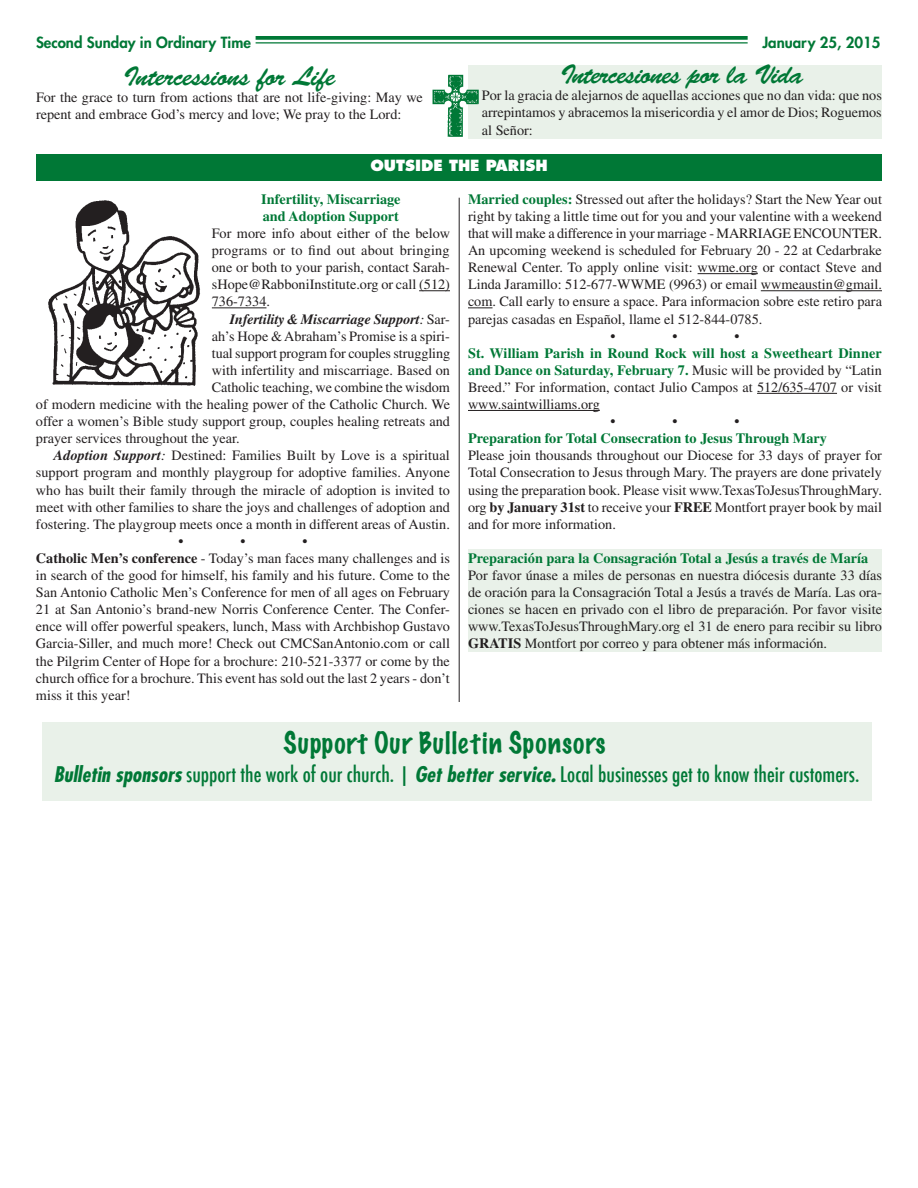
<style>
.page{position:relative;width:918px;height:1188px;background:#fff}
.page>*{position:absolute;margin:0;border:0;box-sizing:border-box;transform-origin:0 0}
.t1{font:27px "Brush Script Std";letter-spacing:-.03em;color:#007836}
.t2{font:100 27px "Marker Felt";letter-spacing:.04em;color:#007836}
.t3{font:500 condensed 21px "Futura";color:#007836}
.t4{font:800 15px "Futura Std";color:#007836}
.t5{font:800 15px "Futura Std";color:#fff}
.t6{font:14.25px/17.1px "Times LT Std";color:#231f20;text-align:justify}
.t7{font:700 14.25px/17.1px "Times LT Std";color:#007836}
.t8{font:italic 700 14.25px "Times LT Std";letter-spacing:-.005em;color:#231f20}
.t9{font:700 14.25px "Times LT Std";color:#231f20}
.s1{font-weight:400}
.s2{font-weight:400;font-style:normal}
.s3{font-weight:700;font-style:italic}
.s4{font-style:italic}
.s5{font-weight:700}
.s6{font-weight:700;color:#007836}
.s7{font-family:"Futura Std";font-weight:700;font-style:italic}
</style>
<div class="page">
<div style="left:468px;top:550px;width:414px;height:102px;background:#e9f1e9"></div>
<div style="left:468px;top:65px;width:414px;height:74px;background:#e9f1e9"></div>
<img style="left:432px;top:74px;width:47px;height:63px">
<svg style="left:256px;top:36px;width:492px;height:4px;background:#0f8042"></svg>
<hr style="left:256px;top:42px;width:492px;height:2px;background:#007836">
<div style="left:36px;top:154px;width:846px;height:28px;background:#007836"></div>
<div style="left:42px;top:722px;width:829px;height:79px;background:#e9f1e9"></div>
<img style="left:48px;top:200px;width:164px;height:186px">
<hr style="left:459px;top:198px;width:1px;height:504px;background:#231f20">
<hr style="left:419px;top:290px;width:31px;height:1px;background:#231f20">
<hr style="left:212px;top:308px;width:54px;height:1px;background:#231f20">
<hr style="left:698px;top:273px;width:60px;height:1px;background:#231f20">
<hr style="left:761px;top:290px;width:121px;height:1px;background:#231f20">
<svg style="left:468px;top:308px;width:25px;height:1px"></svg>
<hr style="left:757px;top:393px;width:80px;height:1px;background:#231f20">
<hr style="left:468px;top:410px;width:132px;height:1px;background:#231f20">
<p class="t4" style="left:36px;top:33px;width:216px">Second Sunday in Ordinary Time</p>
<p class="t4" style="left:762px;top:33px;width:120px">January 25, 2015</p>
<h1 class="t1" style="left:124px;top:61px;width:213px">Intercessions for Life</h1>
<p class="t6" style="left:36px;top:88px;width:388px">For the grace to turn from actions that are not life-giving: May we repent and embrace God’s mercy and love; We pray to the Lord:</p>
<h1 class="t1" style="left:560px;top:59px;width:245px">Intercesiones por la Vida</h1>
<p class="t6" style="left:482px;top:87px;width:402px">Por la gracia de alejarnos de aquellas acciones que no dan vida: que nos arrepintamos y abracemos la misericordia y el amor de Dios; Roguemos al Señor:</p>
<p class="t5" style="left:370px;top:156px;width:179px">OUTSIDE THE PARISH</p>
<p class="t7" style="left:261px;top:190px;width:141px">Infertility, Miscarriage and Adoption Support</p>
<p class="t6" style="left:212px;top:225px;width:240px">For more info about either of the below programs or to find out about bringing one or both to your parish, contact Sarah&shy;sHope@RabboniInstitute.org or call (512)<br>736-7334.</p>
<p class="t8" style="left:230px;top:310px;width:222px">Infertility &amp; Miscarriage Support<span class="s1">:</span> <span class="s2">Sar-</span></p>
<p class="t6" style="left:212px;top:327px;width:240px">ah’s Hope &amp; Abraham’s Promise is a spiri-</p>
<p class="t6" style="left:212px;top:344px;width:240px">tual support program for couples struggling</p>
<p class="t6" style="left:212px;top:361px;width:240px">with infertility and miscarriage. Based on</p>
<p class="t6" style="left:212px;top:379px;width:240px">Catholic teaching, we combine the wisdom</p>
<p class="t6" style="left:36px;top:396px;width:416px">of modern medicine with the healing power of the Catholic Church. We</p>
<p class="t6" style="left:36px;top:413px;width:416px">offer a women’s Bible study support group, couples healing retreats and</p>
<p class="t6" style="left:36px;top:430px;width:205px">prayer services throughout the year.</p>
<p class="t6" style="left:54px;top:447px;width:397px"><span class="s3">Adoption Support</span><span class="s4">:</span> Destined: Families Built by Love is a spiritual</p>
<p class="t6" style="left:36px;top:464px;width:416px">support program and monthly playgroup for adoptive families. Anyone</p>
<p class="t6" style="left:36px;top:481px;width:415px">who has built their family through the miracle of adoption is invited to</p>
<p class="t6" style="left:36px;top:498px;width:416px">meet with other families to share the joys and challenges of adoption and</p>
<p class="t6" style="left:36px;top:515px;width:415px">fostering. The playgroup meets once a month in different areas of Austin.</p>
<p class="t9" style="left:179px;top:533px;width:6px">•</p>
<p class="t9" style="left:240px;top:533px;width:6px">•</p>
<p class="t6" style="left:36px;top:532px;width:416px;text-align:left;text-indent:266px"><span class="s5">•<br>Catholic Men’s conference</span> - Today’s man faces many challenges and is in search of the good for himself, his family and his future. Come to the San Antonio Catholic Men’s Conference for men of all ages on February 21 at San Antonio’s brand-new Norris Conference Center. The Confer&shy;ence will offer powerful speakers, lunch, Mass with Archbishop Gustavo Garcia-Siller, and much more! Check out CMCSanAntonio.com or call the Pilgrim Center of Hope for a brochure: 210-521-3377 or come by the church office for a brochure. This event has sold out the last 2 years - don’t miss it this year!</p>
<p class="t6" style="left:468px;top:190px;width:416px"><span class="s6">Married couples:</span> Stressed out after the holidays? Start the New Year out right by taking a little time out for you and your valentine with a weekend that will make a difference in your marriage - MARRIAGE ENCOUNTER.<br>An upcoming weekend is scheduled for February 20 - 22 at Cedarbrake Renewal Center. To apply online visit: wwme.org or contact Steve and Linda Jaramillo: 512-677-WWME (9963) or email wwmeaustin@gmail. com. Call early to ensure a space. Para informacion sobre este retiro para parejas casadas en Español, llame el 512-844-0785.</p>
<p class="t9" style="left:611px;top:327px;width:6px">•</p>
<p class="t9" style="left:673px;top:327px;width:6px">•</p>
<p class="t9" style="left:734px;top:327px;width:6px">•</p>
<p class="t6" style="left:468px;top:344px;width:416px"><span class="s6">St. William Parish in Round Rock will host a Sweetheart Dinner and Dance on Saturday, February 7.</span> Music will be provided by “Latin Breed.” For information, contact Julio Campos at 512/635-4707 or visit www.saintwilliams.org</p>
<p class="t9" style="left:611px;top:413px;width:6px">•</p>
<p class="t9" style="left:673px;top:413px;width:6px">•</p>
<p class="t9" style="left:734px;top:413px;width:6px">•</p>
<p class="t7" style="left:468px;top:430px;width:360px">Preparation for Total Consecration to Jesus Through Mary</p>
<p class="t6" style="left:468px;top:447px;width:416px">Please join thousands throughout our Diocese for 33 days of prayer for Total Consecration to Jesus through Mary. The prayers are done privately using the preparation book. Please visit www.TexasToJesusThroughMary. org <span class="s5">by January 31st</span> to receive your <span class="s5">FREE</span> Montfort prayer book by mail and for more information.</p>
<p class="t7" style="left:468px;top:549px;width:402px">Preparación para la Consagración Total a Jesús a través de María</p>
<p class="t6" style="left:468px;top:567px;width:416px">Por favor únase a miles de personas en nuestra diócesis durante 33 días de oración para la Consagración Total a Jesús a través de María. Las ora&shy;ciones se hacen en privado con el libro de preparación. Por favor visite www.TexasToJesusThroughMary.org el 31 de enero para recibir su libro <span class="s5">GRATIS</span> Montfort por correo y para obtener más información.</p>
<h1 class="t2" style="left:284px;top:729px;width:324px">Support Our Bulletin Sponsors</h1>
<h2 class="t3" style="left:54px;top:761px;width:807px"><span class="s7">Bulletin sponsors</span> support the work of our church. | <span class="s7">Get better service.</span> Local businesses get to know their customers.</h2>
</div>
